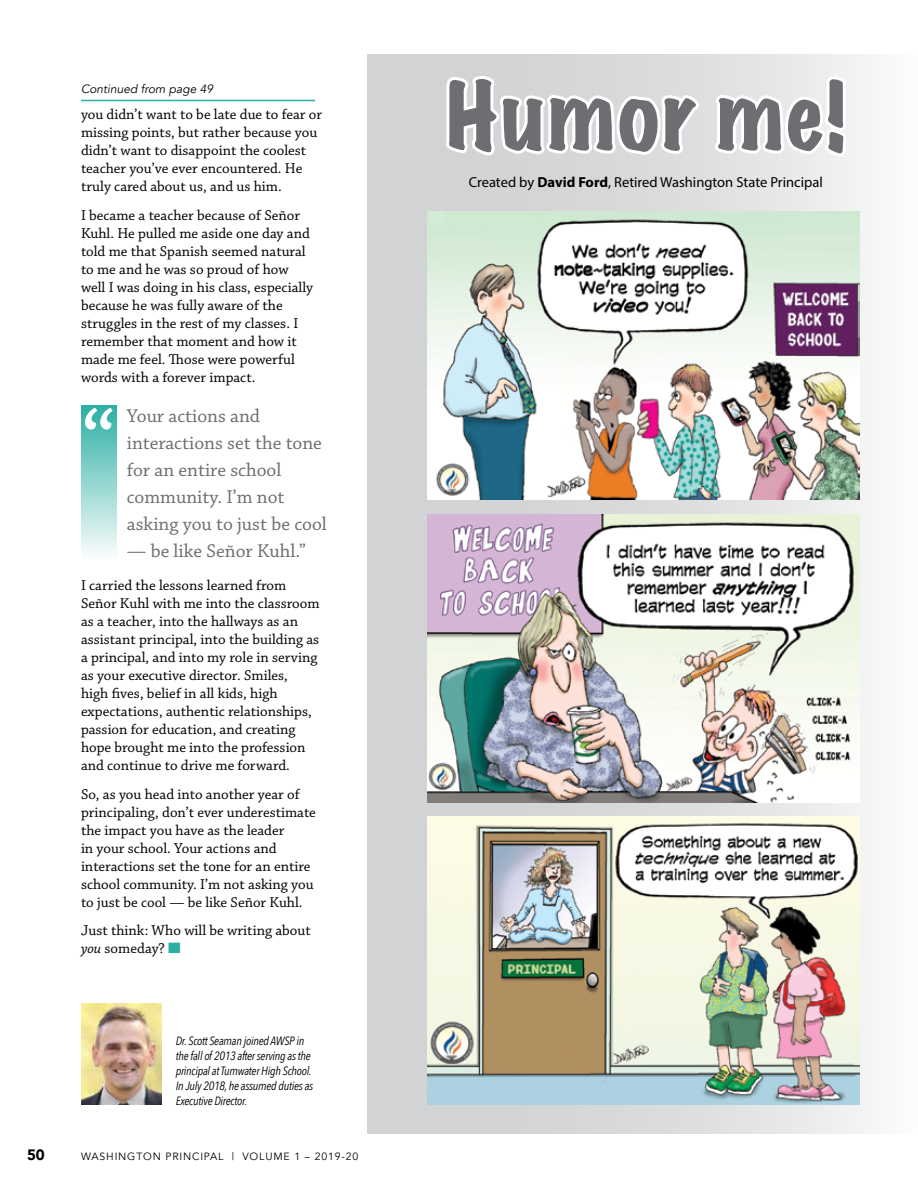
<style>
.page{position:relative;width:918px;height:1188px;background:#fff}
.page>*{position:absolute;margin:0;border:0;box-sizing:border-box;transform-origin:0 0}
.t1{font:expanded 84px "Marker Felt";letter-spacing:.045em;color:#6d6e71}
.t2{font:19.5px/27px "Chaparral Pro";color:#6d6e71}
.t3{font:15px/18px "Chaparral Pro";color:#000}
.t4{font:900 15px "Avenir";color:#000}
.t5{font:14.55px "Myriad Pro";color:#000}
.t6{font:italic 12px/15px "Avenir Next Condensed";letter-spacing:-.02em;color:#000}
.t7{font:italic 12px "Avenir";color:#000}
.t8{font:10.5px "Avenir";letter-spacing:.08em;color:#000}
.s1{font-style:italic}
.s2{color:#2cafa4}
.s3{font-weight:700}
</style>
<div class="page">
<div style="left:367px;top:54px;width:551px;height:1080px;background:linear-gradient(to right,#c8cacb,#f3f3f3)"></div>
<img style="left:81px;top:1004px;width:81px;height:101px">
<img style="left:427px;top:212px;width:432px;height:288px">
<img style="left:427px;top:514px;width:432px;height:288px">
<img style="left:427px;top:817px;width:432px;height:288px">
<svg style="left:443px;top:71px;width:257px;height:88px"></svg>
<svg style="left:710px;top:72px;width:140px;height:89px"></svg>
<hr style="left:81px;top:100px;width:234px;height:1px;background:#2cafa4">
<div style="left:81px;top:405px;width:35px;height:155px;background:linear-gradient(to bottom,#2cafa4,#fcfefd)"></div>
<svg style="left:85px;top:408px;width:28px;height:22px"></svg>
<p class="t7" style="left:81px;top:82px;width:134px">Continued from page 49</p>
<p class="t3" style="left:81px;top:106px;width:243px">you didn’t want to be late due to fear or missing points, but rather because you didn’t want to disappoint the coolest teacher you’ve ever encountered. He truly cared about us, and us him.</p>
<p class="t3" style="left:81px;top:207px;width:234px">I became a teacher because of Señor Kuhl. He pulled me aside one day and told me that Spanish seemed natural to me and he was so proud of how well I was doing in his class, especially because he was fully aware of the struggles in the rest of my classes. I remember that moment and how it made me feel. Those were powerful words with a forever impact.</p>
<h2 class="t2" style="left:127px;top:403px;width:201px">Your actions and interactions set the tone for an entire school community. I’m not asking you to just be cool</h2>
<h2 class="t2" style="left:127px;top:538px;width:181px">— be like Señor Kuhl.”</h2>
<p class="t3" style="left:81px;top:577px;width:240px">I carried the lessons learned from Señor Kuhl with me into the classroom as a teacher, into the hallways as an assistant principal, into the building as a principal, and into my role in serving as your executive director. Smiles,<br>high fives, belief in all kids, high expectations, authentic relationships, passion for education, and creating hope brought me into the profession and continue to drive me forward.</p>
<p class="t3" style="left:81px;top:786px;width:237px">So, as you head into another year of principaling, don’t ever underestimate the impact you have as the leader<br>in your school. Your actions and interactions set the tone for an entire school community. I’m not asking you to just be cool — be like Señor Kuhl.</p>
<p class="t3" style="left:81px;top:922px;width:231px">Just think: Who will be writing about <span class="s1">you</span> someday? <span class="s2">■</span></p>
<p class="t6" style="left:176px;top:1033px;width:139px">Dr. Scott Seaman joined AWSP in the fall of 2013 after serving as the principal at Tumwater High School.<br>In July 2018, he assumed duties as<br>Executive Director.</p>
<p class="t4" style="left:27px;top:1142px;width:19px">50</p>
<p class="t8" style="left:81px;top:1150px;width:279px">WASHINGTON PRINCIPAL | VOLUME 1 – 2019-20</p>
<h1 class="t1" style="left:447px;top:50px;width:400px">Humor me!</h1>
<p class="t5" style="left:469px;top:173px;width:356px">Created by <span class="s3">David Ford</span>, Retired Washington State Principal</p>
</div>
